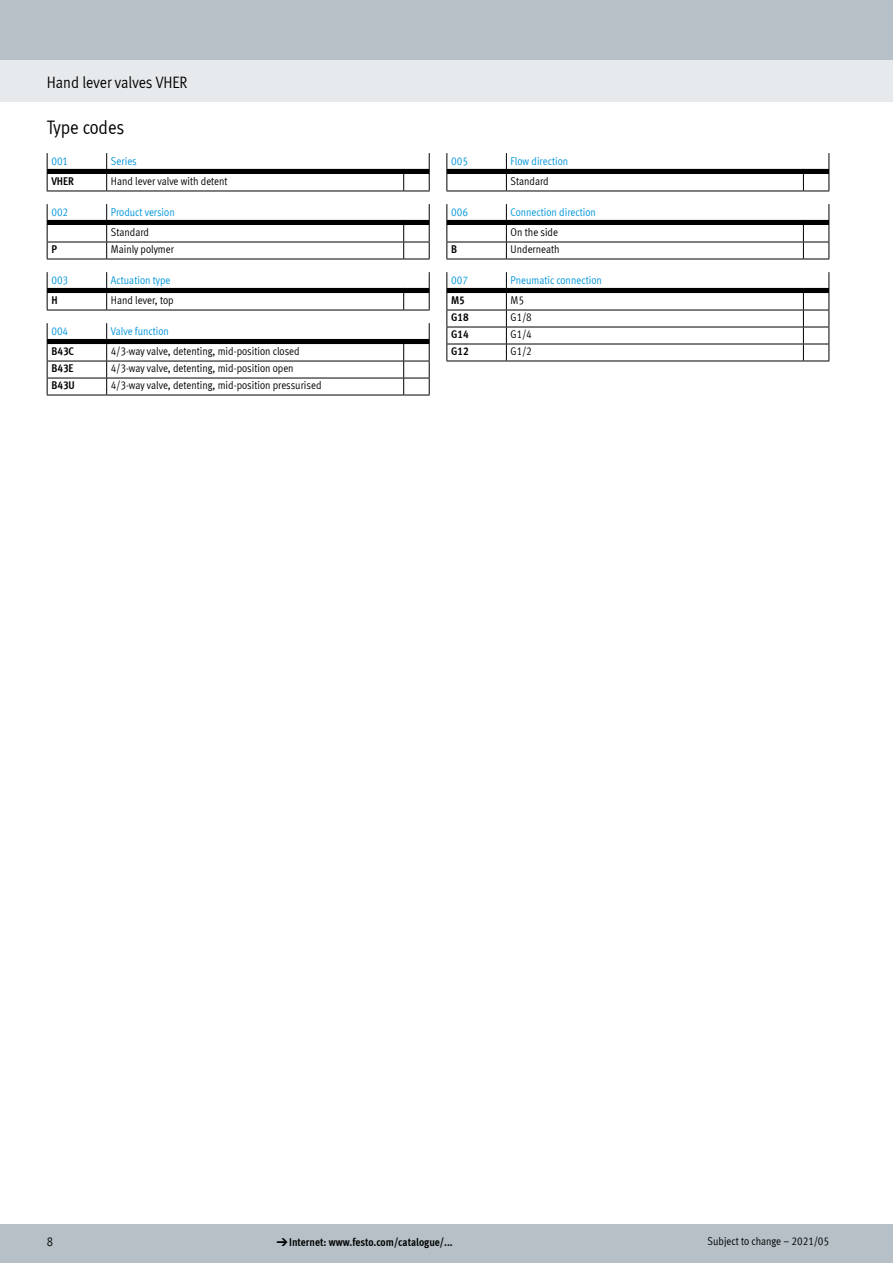
<style>
.page{position:relative;width:893px;height:1263px;background:#fff}
.page>*{position:absolute;margin:0;border:0;box-sizing:border-box;transform-origin:0 0}
.FES_title_section{font:19.5px "Meta Cond LF";color:#000}
.FES_title_family{font:16.5px "Meta Cond LF";color:#000}
.t1{font:12.75px "Meta Cond LF";color:#000}
.t2{font:11.25px "Meta Cond LF";color:#000}
.t3{font:11.25px/20.5px "Meta Cond LF";color:#0095db}
.t4{font:700 11.25px "Meta Cond LF";color:#000}
.s1{color:#000}
.s2{font-family:"Meto Pict 182";font-weight:400}
</style>
<div class="page">
<div style="left:0;top:1225px;width:893px;height:38px;background:#b6c0c6"></div>
<div style="left:0;top:60px;width:893px;height:42px;background:#e7eaec"></div>
<div style="left:0;top:0;width:893px;height:60px;background:#b6c0c6"></div>
<svg style="left:47px;top:153px;width:383px;height:39px"></svg>
<svg style="left:47px;top:204px;width:383px;height:56px"></svg>
<svg style="left:47px;top:272px;width:383px;height:39px"></svg>
<svg style="left:47px;top:323px;width:383px;height:73px"></svg>
<svg style="left:446px;top:153px;width:383px;height:39px"></svg>
<svg style="left:446px;top:204px;width:383px;height:56px"></svg>
<svg style="left:446px;top:272px;width:383px;height:90px"></svg>
<p class="FES_title_family" style="left:47px;top:72px;width:142px">Hand lever valves VHER</p>
<p class="FES_title_section" style="left:47px;top:116px;width:79px">Type codes</p>
<p class="t3" style="left:51px;top:150px;width:18px">001</p>
<p class="t3" style="left:111px;top:150px;width:27px">Series</p>
<p class="t4" style="left:51px;top:174px;width:24px">VHER</p>
<p class="t2" style="left:111px;top:174px;width:118px">Hand lever valve with detent</p>
<p class="t3" style="left:51px;top:201px;width:18px">002</p>
<p class="t3" style="left:111px;top:201px;width:65px">Product version<br><span class="s1">Standard</span></p>
<p class="t4" style="left:51px;top:242px;width:7px">P</p>
<p class="t2" style="left:111px;top:242px;width:65px">Mainly polymer</p>
<p class="t3" style="left:51px;top:269px;width:18px">003</p>
<p class="t3" style="left:111px;top:269px;width:61px">Actuation type</p>
<p class="t4" style="left:51px;top:293px;width:8px">H</p>
<p class="t2" style="left:111px;top:293px;width:64px">Hand lever, top</p>
<p class="t3" style="left:51px;top:320px;width:18px">004</p>
<p class="t3" style="left:111px;top:320px;width:60px">Valve function</p>
<p class="t4" style="left:51px;top:344px;width:24px">B43C</p>
<p class="t2" style="left:111px;top:344px;width:190px">4/3-way valve, detenting, mid-position closed</p>
<p class="t4" style="left:51px;top:361px;width:24px">B43E</p>
<p class="t2" style="left:111px;top:361px;width:184px">4/3-way valve, detenting, mid-position open</p>
<p class="t4" style="left:51px;top:378px;width:25px">B43U</p>
<p class="t2" style="left:111px;top:378px;width:212px">4/3-way valve, detenting, mid-position pressurised</p>
<p class="t3" style="left:451px;top:150px;width:18px">005</p>
<p class="t3" style="left:511px;top:150px;width:59px">Flow direction<br><span class="s1">Standard</span></p>
<p class="t3" style="left:451px;top:201px;width:18px">006</p>
<p class="t3" style="left:511px;top:201px;width:87px">Connection direction<br><span class="s1">On the side</span></p>
<p class="t4" style="left:451px;top:242px;width:7px">B</p>
<p class="t2" style="left:511px;top:242px;width:51px">Underneath</p>
<p class="t3" style="left:451px;top:269px;width:18px">007</p>
<p class="t3" style="left:511px;top:269px;width:93px">Pneumatic connection</p>
<p class="t4" style="left:451px;top:293px;width:15px">M5</p>
<p class="t2" style="left:511px;top:293px;width:15px">M5</p>
<p class="t4" style="left:451px;top:310px;width:19px">G18</p>
<p class="t2" style="left:511px;top:310px;width:23px">G1/8</p>
<p class="t4" style="left:451px;top:327px;width:19px">G14</p>
<p class="t2" style="left:511px;top:327px;width:23px">G1/4</p>
<p class="t4" style="left:451px;top:344px;width:19px">G12</p>
<p class="t2" style="left:511px;top:344px;width:23px">G1/2</p>
<p class="t1" style="left:47px;top:1234px;width:8px">8</p>
<p class="t4" style="left:276px;top:1235px;width:178px"><span class="s2">d</span>Internet: www.festo.com/catalogue/...</p>
<p class="t2" style="left:708px;top:1234px;width:123px">Subject to change – 2021/05</p>
</div>
